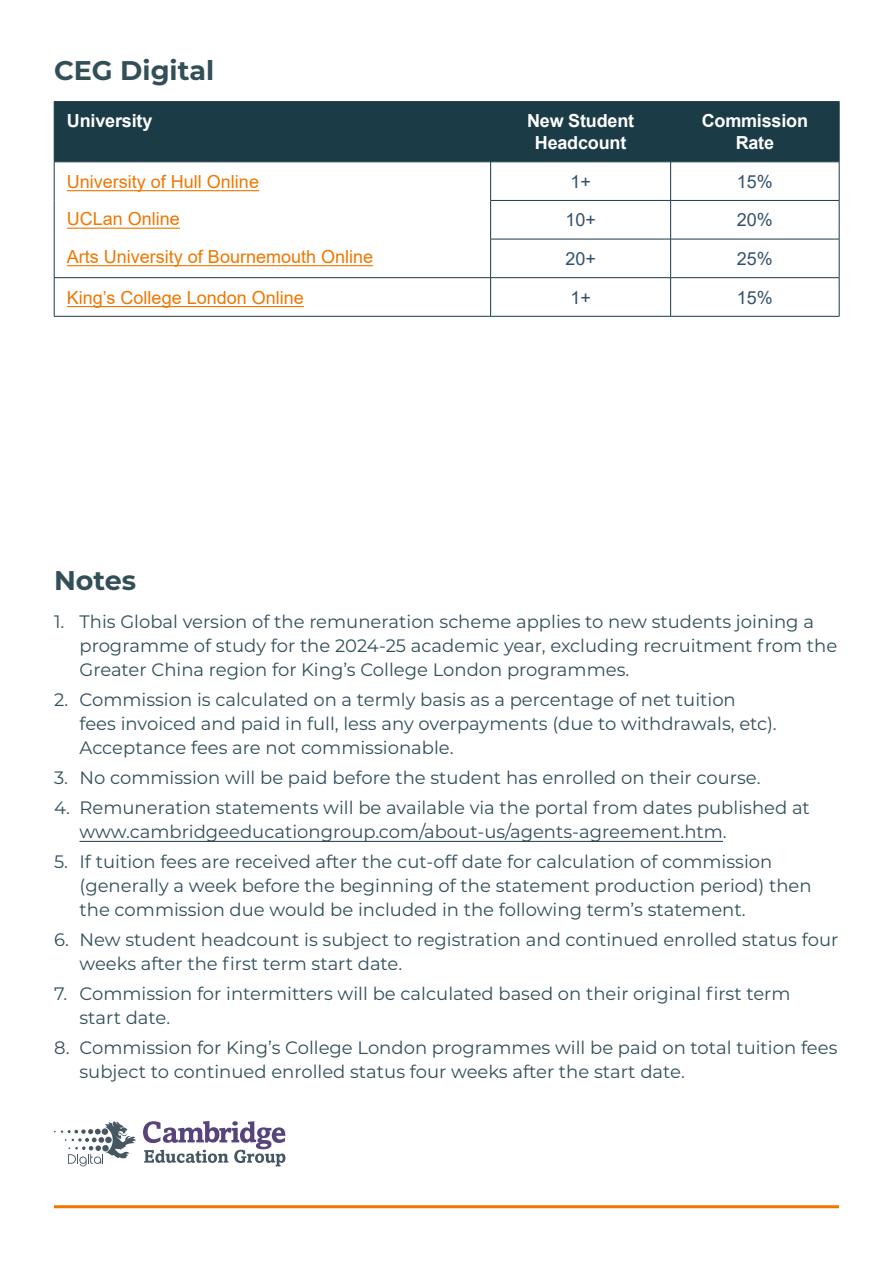
<style>
.page{position:relative;width:893px;height:1263px;background:#fff}
.page>*{position:absolute;margin:0;border:0;box-sizing:border-box;transform-origin:0 0}
.t1{font:700 27px "Montserrat";color:#324f58}
.t2{font:18px/24px "Montserrat";color:#324f58}
.t3{font:18px "Arial";color:#e70}
.t4{font:700 18px/21.6px "Arial";letter-spacing:-.01em;color:#fff;text-align:center}
.t5{font:18px "Arial";color:#34516c}
</style>
<div class="page">
<svg style="left:143px;top:1121px;width:142px;height:45px"></svg>
<svg style="left:54px;top:1121px;width:82px;height:45px"></svg>
<div style="left:55px;top:102px;width:784px;height:60px;background:#1b3b46"></div>
<svg style="left:55px;top:163px;width:784px;height:153px"></svg>
<hr style="left:54px;top:101px;width:437px;height:1px;background:#1b3b46">
<hr style="left:54px;top:102px;width:1px;height:60px;background:#1b3b46">
<hr style="left:491px;top:101px;width:180px;height:1px;background:#1b3b46">
<hr style="left:490px;top:102px;width:1px;height:60px;background:#1b3b46">
<hr style="left:671px;top:101px;width:168px;height:1px;background:#1b3b46">
<hr style="left:670px;top:102px;width:1px;height:60px;background:#1b3b46">
<hr style="left:839px;top:102px;width:1px;height:60px;background:#1b3b46">
<hr style="left:54px;top:162px;width:437px;height:1px;background:#1b3b46">
<hr style="left:54px;top:162px;width:1px;height:38px;background:#1b3b46">
<hr style="left:54px;top:200px;width:1px;height:39px;background:#1b3b46">
<hr style="left:54px;top:239px;width:1px;height:38px;background:#1b3b46">
<hr style="left:491px;top:162px;width:180px;height:1px;background:#1b3b46">
<hr style="left:490px;top:162px;width:1px;height:38px;background:#1b3b46">
<hr style="left:671px;top:162px;width:168px;height:1px;background:#1b3b46">
<hr style="left:670px;top:162px;width:1px;height:38px;background:#1b3b46">
<hr style="left:839px;top:162px;width:1px;height:38px;background:#1b3b46">
<hr style="left:490px;top:200px;width:181px;height:1px;background:#1b3b46">
<hr style="left:490px;top:201px;width:1px;height:38px;background:#1b3b46">
<hr style="left:671px;top:200px;width:168px;height:1px;background:#1b3b46">
<hr style="left:670px;top:201px;width:1px;height:38px;background:#1b3b46">
<hr style="left:839px;top:201px;width:1px;height:38px;background:#1b3b46">
<hr style="left:490px;top:239px;width:181px;height:1px;background:#1b3b46">
<hr style="left:490px;top:239px;width:1px;height:38px;background:#1b3b46">
<hr style="left:671px;top:239px;width:168px;height:1px;background:#1b3b46">
<hr style="left:670px;top:239px;width:1px;height:38px;background:#1b3b46">
<hr style="left:839px;top:239px;width:1px;height:38px;background:#1b3b46">
<hr style="left:54px;top:277px;width:437px;height:1px;background:#1b3b46">
<hr style="left:54px;top:278px;width:1px;height:38px;background:#1b3b46">
<hr style="left:491px;top:277px;width:180px;height:1px;background:#1b3b46">
<hr style="left:490px;top:278px;width:1px;height:38px;background:#1b3b46">
<hr style="left:671px;top:277px;width:168px;height:1px;background:#1b3b46">
<hr style="left:670px;top:278px;width:1px;height:38px;background:#1b3b46">
<hr style="left:839px;top:278px;width:1px;height:38px;background:#1b3b46">
<hr style="left:54px;top:316px;width:437px;height:1px;background:#1b3b46">
<hr style="left:491px;top:316px;width:180px;height:1px;background:#1b3b46">
<hr style="left:671px;top:316px;width:168px;height:1px;background:#1b3b46">
<hr style="left:67px;top:190px;width:192px;height:1px;background:#e70">
<hr style="left:67px;top:228px;width:113px;height:1px;background:#e70">
<hr style="left:67px;top:265px;width:306px;height:1px;background:#e70">
<hr style="left:67px;top:306px;width:237px;height:1px;background:#e70">
<hr style="left:80px;top:841px;width:643px;height:1px;background:#324f58">
<hr style="left:54px;top:1205px;width:785px;height:3px;background:#e70">
<p class="t1" style="left:54px;top:51px;width:162px">CEG Digital</p>
<p class="t4" style="left:67px;top:111px;width:87px">University</p>
<p class="t4" style="left:527px;top:111px;width:109px">New Student<br>Headcount</p>
<p class="t4" style="left:702px;top:111px;width:108px">Commission<br>Rate</p>
<p class="t3" style="left:67px;top:169px;width:194px">University of Hull Online</p>
<p class="t3" style="left:67px;top:206px;width:115px">UCLan Online</p>
<p class="t3" style="left:67px;top:244px;width:308px">Arts University of Bournemouth Online</p>
<p class="t5" style="left:570px;top:169px;width:22px">1+</p>
<p class="t5" style="left:737px;top:169px;width:38px">15%</p>
<p class="t5" style="left:565px;top:208px;width:32px">10+</p>
<p class="t5" style="left:737px;top:208px;width:38px">20%</p>
<p class="t5" style="left:565px;top:246px;width:32px">20+</p>
<p class="t5" style="left:737px;top:246px;width:38px">25%</p>
<p class="t3" style="left:67px;top:285px;width:238px">King’s College London Online</p>
<p class="t5" style="left:570px;top:285px;width:22px">1+</p>
<p class="t5" style="left:737px;top:285px;width:38px">15%</p>
<p class="t1" style="left:54px;top:561px;width:84px">Notes</p>
<p class="t2" style="left:80px;top:609px;width:759px;text-indent:-26px">1. This Global version of the remuneration scheme applies to new students joining a programme of study for the 2024-25 academic year, excluding recruitment from the<br>Greater China region for King’s College London programmes.</p>
<p class="t2" style="left:80px;top:687px;width:699px;text-indent:-26px">2. Commission is calculated on a termly basis as a percentage of net tuition fees invoiced and paid in full, less any overpayments (due to withdrawals, etc).<br>Acceptance fees are not commissionable.</p>
<p class="t2" style="left:54px;top:765px;width:708px">3. No commission will be paid before the student has enrolled on their course.</p>
<p class="t2" style="left:80px;top:795px;width:732px;text-indent:-26px">4. Remuneration statements will be available via the portal from dates published at www.cambridgeeducationgroup.com/about-us/agents-agreement.htm.</p>
<p class="t2" style="left:80px;top:849px;width:734px;text-indent:-26px">5. If tuition fees are received after the cut-off date for calculation of commission (generally a week before the beginning of the statement production period) then the commission due would be included in the following term’s statement.</p>
<p class="t2" style="left:80px;top:927px;width:760px;text-indent:-26px">6. New student headcount is subject to registration and continued enrolled status four weeks after the first term start date.</p>
<p class="t2" style="left:80px;top:981px;width:712px;text-indent:-26px">7. Commission for intermitters will be calculated based on their original first term start date.</p>
<p class="t2" style="left:80px;top:1035px;width:759px;text-indent:-26px">8. Commission for King’s College London programmes will be paid on total tuition fees subject to continued enrolled status four weeks after the start date.</p>
</div>
